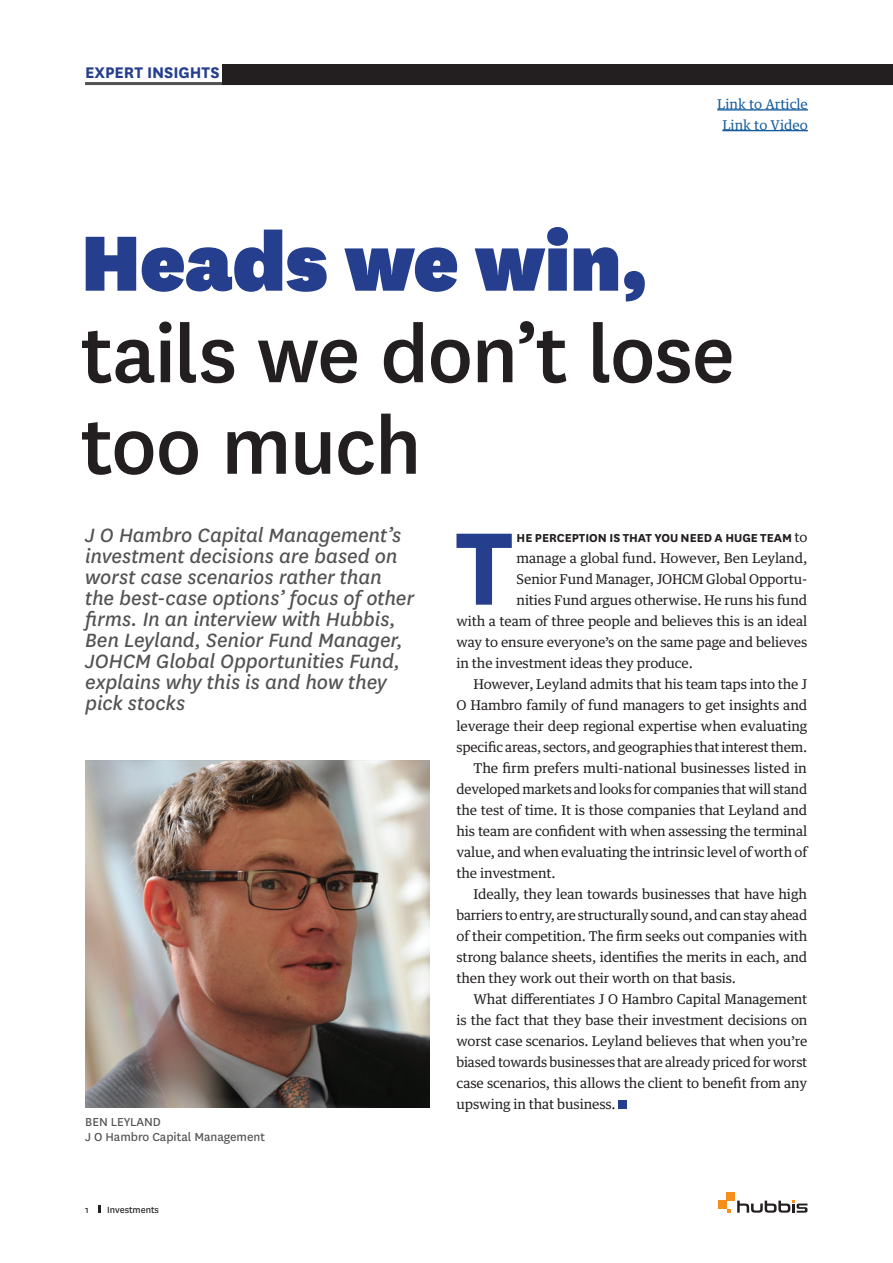
<style>
.page{position:relative;width:893px;height:1263px;background:#fff}
.page>*{position:absolute;margin:0;border:0;box-sizing:border-box;transform-origin:0 0}
.t1{font:700 120.45px "National";color:#253f8e}
.t2{font:900 91.5px "National";letter-spacing:-.01em;color:#253f8e}
.t3{font:500 90px/91.5px "National";letter-spacing:-.02em;color:#231f20}
.t4{font:italic 22.5px/21px "National";letter-spacing:-.01em;color:#535355}
.t5{font:700 18px "National";color:#253f8e}
.t6{font:13.5px "Guardian Text Egyp";letter-spacing:-.01em;color:#231f20}
.t7{font:700 13.5px "National";color:#231f20}
.t8{font:13.5px/15px "National";color:#535355}
.t9{font:13.5px/20.7px "Guardian Text Egyp";color:#175d9e;text-align:center}
.t10{font:10.5px "National";color:#231f20}
.s1{font-family:"Guardian Text Egyp";font-weight:400}
</style>
<div class="page">
<svg style="left:737px;top:1200px;width:70px;height:13px"></svg>
<div style="left:727px;top:1192px;width:8px;height:8px;background:#f68e1e"></div>
<div style="left:718px;top:1200px;width:9px;height:9px;background:#f68e1e"></div>
<hr style="left:717px;top:109px;width:91px;height:2px;background:#175d9e">
<hr style="left:722px;top:130px;width:86px;height:1px;background:#175d9e">
<img style="left:85px;top:760px;width:344px;height:348px">
<div style="left:619px;top:1100px;width:8px;height:9px;background:#253f8e"></div>
<svg style="left:98px;top:1205px;width:2px;height:8px"></svg>
<hr style="left:85px;top:82px;width:808px;height:3px;background:#535355">
<div style="left:223px;top:65px;width:670px;height:20px;background:#231f20"></div>
<h3 class="t5" style="left:85px;top:59px;width:136px">EXPERT INSIGHTS</h3>
<p class="t9" style="left:717px;top:92px;width:92px">Link to Article<br>Link to Video</p>
<h2 class="t2" style="left:81px;top:199px;width:568px">Heads we win,</h2>
<h3 class="t3" style="left:81px;top:304px;width:655px">tails we don’t lose too much</h3>
<p class="t4" style="left:85px;top:524px;width:330px">J O Hambro Capital Management’s investment decisions are based on worst case scenarios rather than the best-case options’ focus of other firms. In an interview with Hubbis,<br>Ben Leyland, Senior Fund Manager,<br>JOHCM Global Opportunities Fund, explains why this is and how they pick stocks</p>
<p class="t8" style="left:85px;top:1114px;width:181px">BEN LEYLAND<br>J O Hambro Capital Management</p>
<p class="t10" style="left:85px;top:1202px;width:5px">1</p>
<p class="t10" style="left:107px;top:1202px;width:53px">Investments</p>
<h1 class="t1" style="left:455px;top:482px;width:59px">T</h1>
<p class="t7" style="left:517px;top:528px;width:292px">HE PERCEPTION IS THAT YOU NEED A HUGE TEAM <span class="s1">to</span></p>
<p class="t6" style="left:517px;top:546px;width:292px">manage a global fund. However, Ben Leyland,</p>
<p class="t6" style="left:517px;top:567px;width:292px">Senior Fund Manager, JOHCM Global Opportu-</p>
<p class="t6" style="left:517px;top:588px;width:292px">nities Fund argues otherwise. He runs his fund</p>
<p class="t6" style="left:456px;top:609px;width:352px">with a team of three people and believes this is an ideal</p>
<p class="t6" style="left:456px;top:630px;width:352px">way to ensure everyone’s on the same page and believes</p>
<p class="t6" style="left:456px;top:651px;width:238px">in the investment ideas they produce.</p>
<p class="t6" style="left:473px;top:672px;width:335px">However, Leyland admits that his team taps into the J</p>
<p class="t6" style="left:456px;top:693px;width:352px">O Hambro family of fund managers to get insights and</p>
<p class="t6" style="left:456px;top:714px;width:352px">leverage their deep regional expertise when evaluating</p>
<p class="t6" style="left:456px;top:735px;width:352px">specific areas, sectors, and geographies that interest them.</p>
<p class="t6" style="left:473px;top:756px;width:335px">The firm prefers multi-national businesses listed in</p>
<p class="t6" style="left:456px;top:777px;width:352px">developed markets and looks for companies that will stand</p>
<p class="t6" style="left:456px;top:798px;width:352px">the test of time. It is those companies that Leyland and</p>
<p class="t6" style="left:456px;top:819px;width:352px">his team are confident with when assessing the terminal</p>
<p class="t6" style="left:456px;top:840px;width:352px">value, and when evaluating the intrinsic level of worth of</p>
<p class="t6" style="left:456px;top:861px;width:101px">the investment.</p>
<p class="t6" style="left:473px;top:882px;width:335px">Ideally, they lean towards businesses that have high</p>
<p class="t6" style="left:456px;top:903px;width:352px">barriers to entry, are structurally sound, and can stay ahead</p>
<p class="t6" style="left:456px;top:924px;width:352px">of their competition. The firm seeks out companies with</p>
<p class="t6" style="left:456px;top:945px;width:352px">strong balance sheets, identifies the merits in each, and</p>
<p class="t6" style="left:456px;top:966px;width:281px">then they work out their worth on that basis.</p>
<p class="t6" style="left:473px;top:987px;width:335px">What differentiates J O Hambro Capital Management</p>
<p class="t6" style="left:456px;top:1008px;width:353px">is the fact that they base their investment decisions on</p>
<p class="t6" style="left:456px;top:1029px;width:352px">worst case scenarios. Leyland believes that when you’re</p>
<p class="t6" style="left:456px;top:1050px;width:352px">biased towards businesses that are already priced for worst</p>
<p class="t6" style="left:456px;top:1071px;width:352px">case scenarios, this allows the client to benefit from any</p>
<p class="t6" style="left:456px;top:1092px;width:161px">upswing in that business.</p>
</div>
